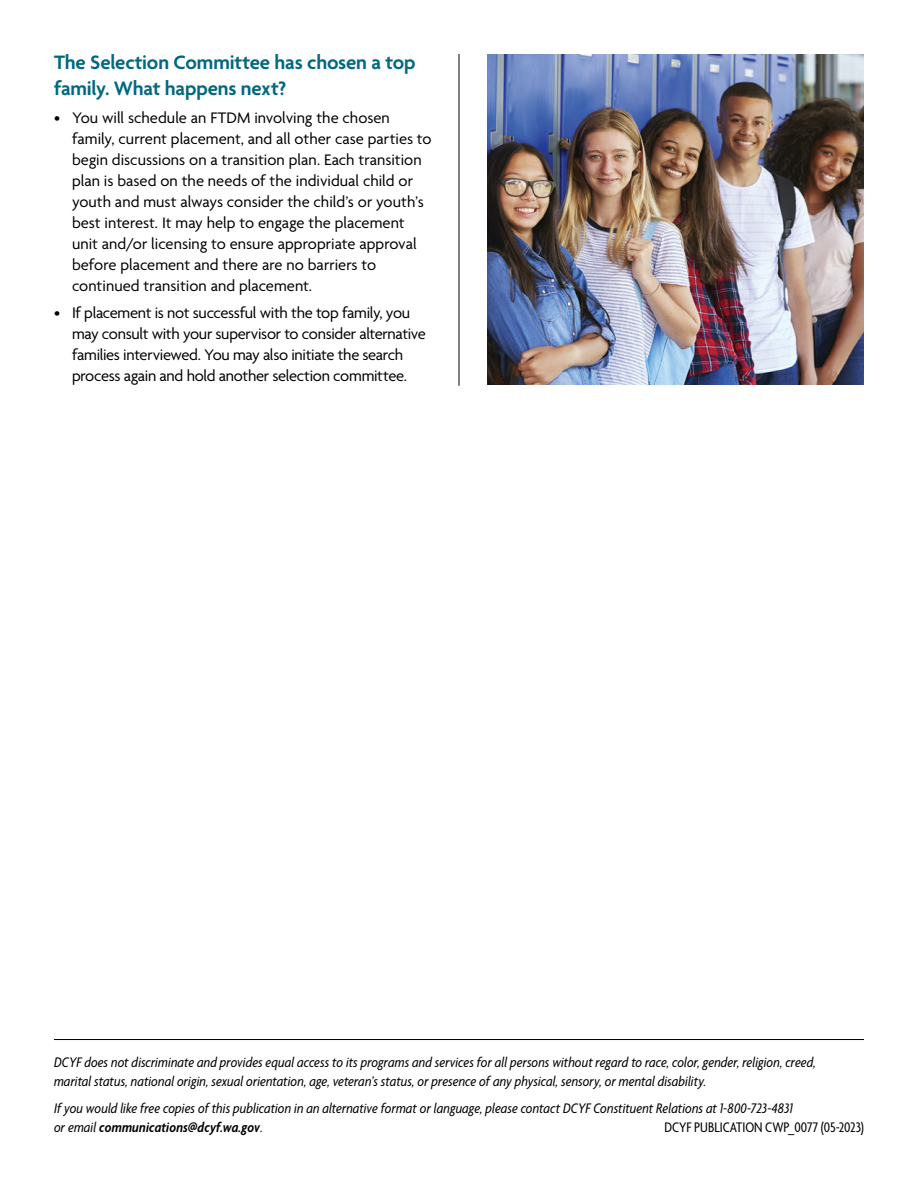
<style>
.page{position:relative;width:918px;height:1188px;background:#fff}
.page>*{position:absolute;margin:0;border:0;box-sizing:border-box;transform-origin:0 0}
.t1{font:600 21px/25.5px "Agenda";letter-spacing:-.01em;color:#00687f}
.t2{font:16.5px/21px "Agenda";letter-spacing:-.005em;color:#000}
.t3{font:italic condensed 15px/19.5px "Agenda";letter-spacing:.005em;color:#000}
.t4{font:condensed 15px "Agenda";color:#000}
.s1{font-weight:600}
</style>
<div class="page">
<hr style="left:459px;top:54px;width:1px;height:332px;background:#000">
<img style="left:488px;top:54px;width:376px;height:330px">
<hr style="left:54px;top:1039px;width:810px;height:1px;background:#000">
<p class="t1" style="left:54px;top:51px;width:363px">The Selection Committee has chosen a top family. What happens next?</p>
<p class="t2" style="left:72px;top:108px;width:361px;text-indent:-18px">• You will schedule an FTDM involving the chosen family, current placement, and all other case parties to begin discussions on a transition plan. Each transition plan is based on the needs of the individual child or youth and must always consider the child’s or youth’s best interest. It may help to engage the placement unit and/or licensing to ensure appropriate approval before placement and there are no barriers to continued transition and placement.</p>
<p class="t2" style="left:72px;top:303px;width:355px;text-indent:-18px">• If placement is not successful with the top family, you may consult with your supervisor to consider alternative families interviewed. You may also initiate the search process again and hold another selection committee.</p>
<p class="t3" style="left:54px;top:1052px;width:763px">DCYF does not discriminate and provides equal access to its programs and services for all persons without regard to race, color, gender, religion, creed, marital status, national origin, sexual orientation, age, veteran’s status, or presence of any physical, sensory, or mental disability.</p>
<p class="t3" style="left:54px;top:1098px;width:740px">If you would like free copies of this publication in an alternative format or language, please contact DCYF Constituent Relations at 1-800-723-4831 or email <span class="s1">communications@dcyf.wa.gov</span>.</p>
<p class="t4" style="left:665px;top:1119px;width:201px">DCYF PUBLICATION CWP_0077 (05-2023)</p>
</div>
